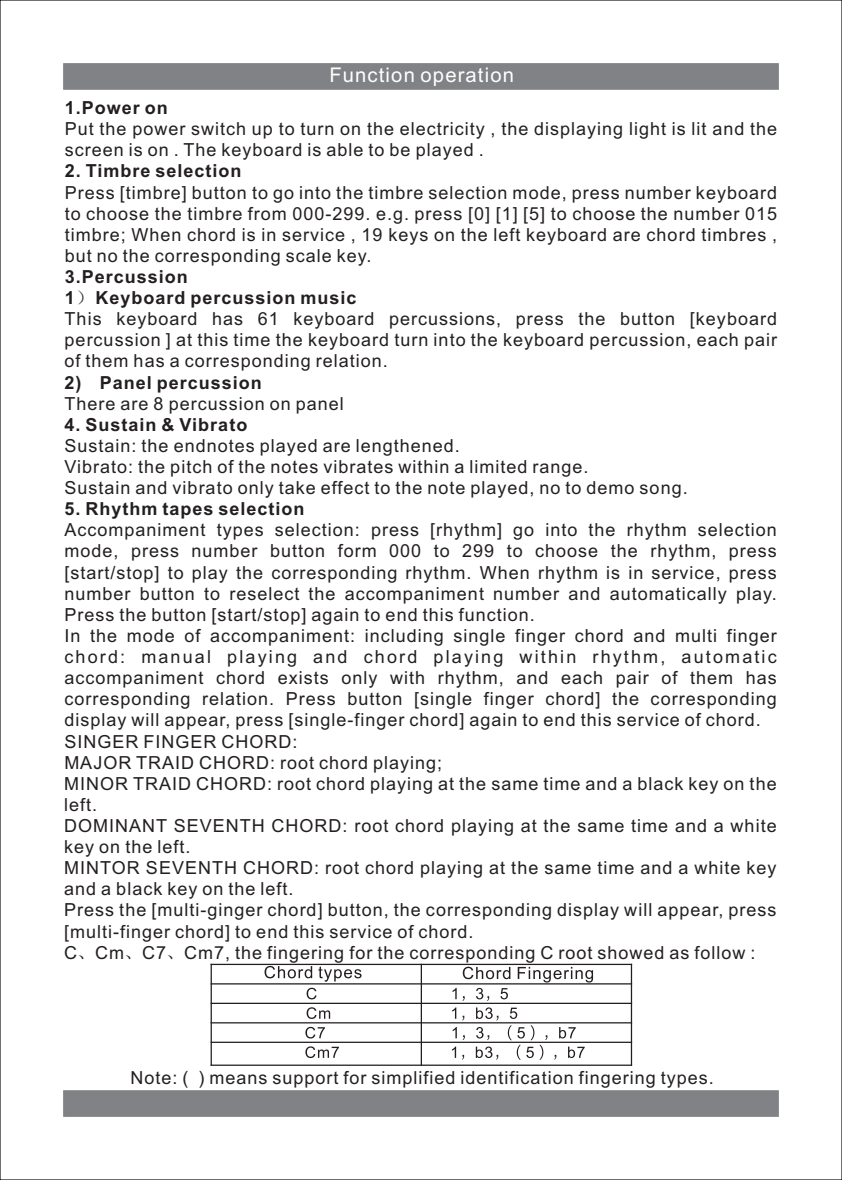
<style>
.page{position:relative;width:842px;height:1180px;background:#fff}
.page>*{position:absolute;margin:0;border:0;box-sizing:border-box;transform-origin:0 0}
.t1{font:20.25px "Arial";letter-spacing:.055em;color:#fff}
.t2{font:18px/21.2px "Arial";letter-spacing:.055em;color:#231f20}
.t3{font:700 18px "Arial";letter-spacing:.055em;color:#231f20}
.s1{font-weight:700}
.s2{font-family:"Sim Sun"}
</style>
<div class="page">
<svg style="left:63px;top:63px;width:716px;height:27px;background:#818386"></svg>
<svg style="left:63px;top:1090px;width:716px;height:27px;background:#818386"></svg>
<hr style="left:211px;top:964px;width:1px;height:102px;background:#231f20">
<hr style="left:421px;top:964px;width:1px;height:102px;background:#231f20">
<hr style="left:631px;top:964px;width:1px;height:102px;background:#231f20">
<hr style="left:211px;top:1065px;width:421px;height:1px;background:#231f20">
<hr style="left:211px;top:1042px;width:421px;height:1px;background:#231f20">
<hr style="left:211px;top:1022px;width:421px;height:1px;background:#231f20">
<hr style="left:211px;top:1003px;width:421px;height:1px;background:#231f20">
<hr style="left:211px;top:983px;width:421px;height:1px;background:#231f20">
<hr style="left:211px;top:964px;width:421px;height:1px;background:#231f20">
<svg style="left:305px;top:988px;width:280px;height:72px"></svg>
<svg style="left:265px;top:966px;width:97px;height:16px"></svg>
<svg style="left:463px;top:967px;width:130px;height:15px"></svg>
<p class="t1" style="left:329px;top:67px;width:186px">Function operation</p>
<p class="t3" style="left:65px;top:101px;width:105px">1.Power on</p>
<p class="t2" style="left:65px;top:120px;width:714px">Put the power switch up to turn on the electricity , the displaying light is lit and the screen is on . The keyboard is able to be played .</p>
<p class="t3" style="left:65px;top:164px;width:178px">2. Timbre selection</p>
<p class="t2" style="left:65px;top:183px;width:714px;text-align:justify">Press [timbre] button to go into the timbre selection mode, press number keyboard to choose the timbre from 000-299. e.g. press [0] [1] [5] to choose the number 015 timbre; When chord is in service , 19 keys on the left keyboard are chord timbres , but no the corresponding scale key.</p>
<p class="t2" style="left:65px;top:268px;width:714px"><span class="s1">3.Percussion<br>1</span><span class="s2">）</span><span class="s1">Keyboard percussion music<br></span>This keyboard has 61 keyboard percussions, press the button [keyboard percussion ] at this time the keyboard turn into the keyboard percussion, each pair of them has a corresponding relation.</p>
<p class="t3" style="left:65px;top:375px;width:199px">2) Panel percussion</p>
<p class="t2" style="left:65px;top:394px;width:281px">There are 8 percussion on panel</p>
<p class="t3" style="left:65px;top:418px;width:184px">4. Sustain &amp; Vibrato</p>
<p class="t2" style="left:65px;top:437px;width:625px">Sustain: the endnotes played are lengthened.<br>Vibrato: the pitch of the notes vibrates within a limited range.<br>Sustain and vibrato only take effect to the note played, no to demo song.</p>
<p class="t3" style="left:65px;top:502px;width:242px">5. Rhythm tapes selection</p>
<p class="t2" style="left:64px;top:521px;width:714px">Accompaniment types selection: press [rhythm] go into the rhythm selection mode, press number button form 000 to 299 to choose the rhythm, press [start/stop] to play the corresponding rhythm. When rhythm is in service, press number button to reselect the accompaniment number and automatically play.<br>Press the button [start/stop] again to end this function.<br>In the mode of accompaniment: including single finger chord and multi finger chord: manual playing and chord playing within rhythm, automatic accompaniment chord exists only with rhythm, and each pair of them has corresponding relation. Press button [single finger chord] the corresponding display will appear, press [single-finger chord] again to end this service of chord.<br>SINGER FINGER CHORD:<br>MAJOR TRAID CHORD: root chord playing;<br>MINOR TRAID CHORD: root chord playing at the same time and a black key on the left.<br>DOMINANT SEVENTH CHORD: root chord playing at the same time and a white key on the left.<br>MINTOR SEVENTH CHORD: root chord playing at the same time and a white key and a black key on the left.<br>Press the [multi-ginger chord] button, the corresponding display will appear, press [multi-finger chord] to end this service of chord.<br>C<span class="s2">、</span>Cm<span class="s2">、</span>C7<span class="s2">、</span>Cm7, the fingering for the corresponding C root showed as follow :</p>
<p class="t2" style="left:130px;top:1068px;width:585px">Note: ( ) means support for simplified identification fingering types.</p>
</div>
